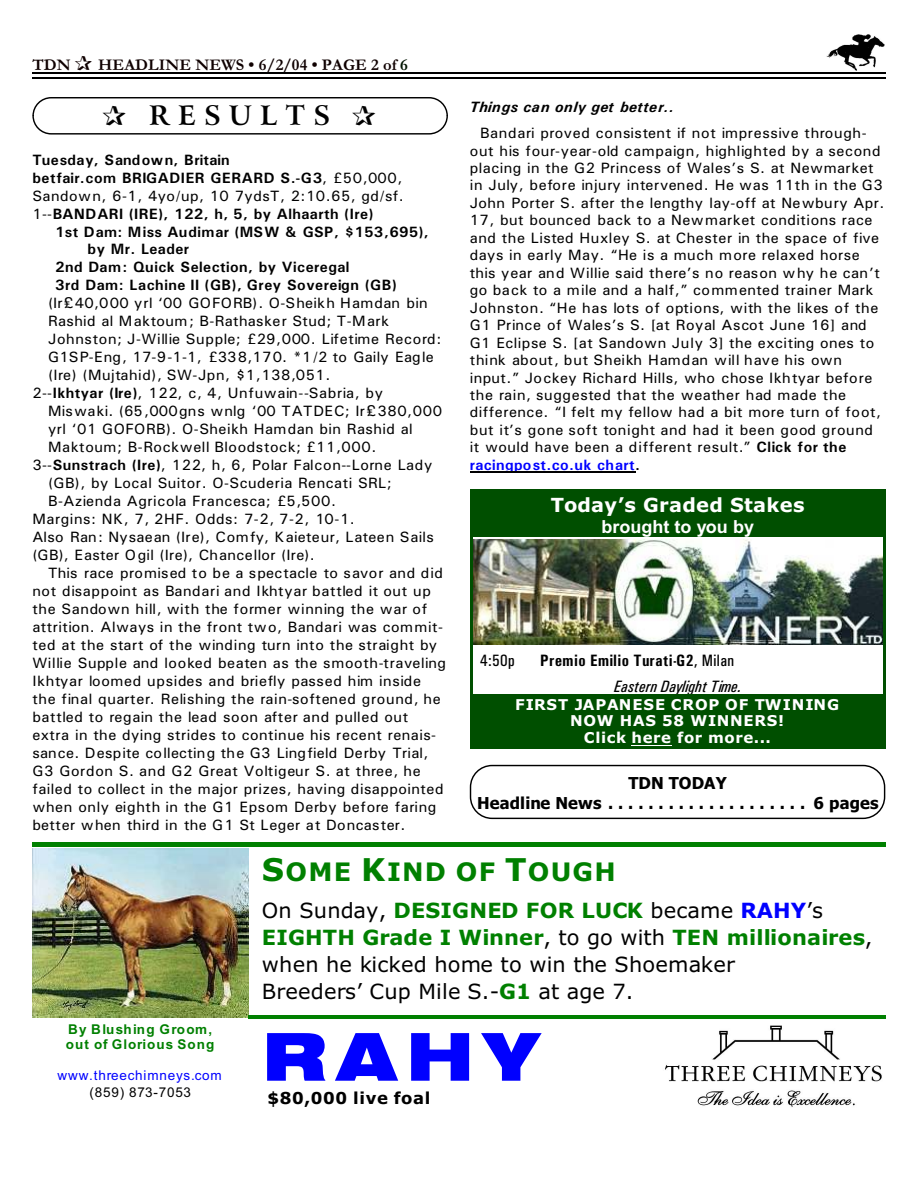
<style>
.page{position:relative;width:918px;height:1188px;background:#fff}
.page>*{position:absolute;margin:0;border:0;box-sizing:border-box;transform-origin:0 0}
.t1{font:66px "Swis 721 Blk Ex BT";color:#00f}
.t2{font:700 27px "Arrus BT";letter-spacing:.295em;color:#000}
.t3{font:700 25.5px "Verdana";letter-spacing:.045em;color:#008000}
.t4{font:21px/26.8px "Verdana";letter-spacing:.01em;color:#000}
.t5{font:700 19.5px "Verdana";letter-spacing:.015em;color:#fff}
.t6{font:700 18px "Arial";color:#fff}
.t7{font:700 16.5px/26px "Univers Condensed";letter-spacing:.025em;color:#000}
.t8{font:700 16.5px/20px "Tahoma";letter-spacing:.01em;color:#000;text-align:center}
.t9{font:700 16.5px "Garamond";letter-spacing:.005em;color:#0f0000}
.t10{font:700 16.5px "Verdana";letter-spacing:.035em;color:#000}
.t11{font:16.5px "Univers Condensed";color:#000}
.t12{font:15px/17.4px "Univers";letter-spacing:.03em;color:#000}
.t13{font:700 15px/18px "Univers";letter-spacing:.03em;color:#000}
.t14{font:15px "Univers";letter-spacing:.01em;color:#000}
.t15{font:700 15px/17px "Verdana";letter-spacing:.05em;color:#fff;text-align:center}
.t16{font:italic 700 15px "Univers";letter-spacing:.02em;color:#000}
.t17{font:700 13.5px/15.9px "Arial";letter-spacing:.075em;color:#008000}
.t18{font:13.5px "Arial";letter-spacing:.06em;color:#00f}
.t19{font:13.5px "Arial";letter-spacing:.06em;color:#000}
.s1{color:#001400}
.s2{font-weight:400}
.s3{font-weight:700}
.s4{font-weight:700;color:#00f}
.s5{font-weight:400;font-style:italic}
.s6{font-size:31.35px}
.s7{font-weight:700;color:#008000}
</style>
<div class="page">
<img style="left:826px;top:34px;width:59px;height:36px">
<hr style="left:32px;top:72px;width:853px;height:1px;background:#000">
<hr style="left:32px;top:77px;width:853px;height:2px;background:#000">
<img style="left:32px;top:848px;width:216px;height:170px">
<img style="left:665px;top:1025px;width:217px;height:82px">
<div style="left:32px;top:842px;width:853px;height:5px;background:#008000"></div>
<hr style="left:248px;top:1015px;width:637px;height:4px;background:#008000">
<div style="left:32px;top:97px;width:416px;height:38px;border:1px solid #000;border-radius:18px"></div>
<img style="left:473px;top:539px;width:409px;height:105px">
<div style="left:473px;top:492px;width:409px;height:45px;background:#004f00"></div>
<div style="left:473px;top:694px;width:409px;height:52px;background:#004f00"></div>
<hr style="left:632px;top:745px;width:40px;height:1px;background:#fff">
<hr style="left:470px;top:489px;width:3px;height:260px;background:#004f00">
<hr style="left:883px;top:489px;width:2px;height:260px;background:#004f00">
<hr style="left:470px;top:489px;width:415px;height:3px;background:#004f00">
<hr style="left:470px;top:746px;width:415px;height:3px;background:#004f00">
<hr style="left:470px;top:471px;width:165px;height:1px;background:#000">
<div style="left:470px;top:765px;width:415px;height:54px;border:1px solid #000;border-radius:22px"></div>
<p class="t9" style="left:32px;top:59px;width:40px">TDN</p>
<p class="t9" style="left:98px;top:59px;width:311px">HEADLINE NEWS • 6/2/04 • PAGE 2 of <span class="s1">6</span></p>
<h2 class="t2" style="left:149px;top:105px;width:183px">RESULTS</h2>
<p class="t13" style="left:32px;top:152px;width:373px">Tuesday, Sandown, Britain<br>betfair.com BRIGADIER GERARD S.-G3<span class="s2">, £50,000, Sandown, 6-1, 4yo/up, 10 7ydsT, 2:10.65, gd/sf.<br>1--</span>BANDARI (IRE), 122, h, 5, by Alhaarth (Ire)</p>
<p class="t13" style="left:55px;top:224px;width:375px">1st Dam: Miss Audimar (MSW &amp; GSP, $153,695),</p>
<p class="t13" style="left:88px;top:242px;width:103px">by Mr. Leader</p>
<p class="t13" style="left:55px;top:260px;width:296px">2nd Dam: Quick Selection, by Viceregal</p>
<p class="t13" style="left:55px;top:277px;width:343px">3rd Dam: Lachine II (GB), Grey Sovereign (GB)</p>
<p class="t14" style="left:48px;top:298px;width:381px">(Ir 40,000 yrl ‘00 GOFORB). O-Sheikh Hamdan bin</p>
<p class="t12" style="left:48px;top:314px;width:342px">Rashid al Maktoum; B-Rathasker Stud; T-Mark</p>
<p class="t12" style="left:48px;top:332px;width:395px">Johnston; J-Willie Supple; £29,000. Lifetime Record:</p>
<p class="t14" style="left:48px;top:352px;width:387px">G1SP-Eng, 17-9-1-1, £338,170. *1/2 to Gaily Eagle</p>
<p class="t12" style="left:48px;top:368px;width:284px">(Ire) (Mujtahid), SW-Jpn, $1,138,051.</p>
<p class="t12" style="left:32px;top:386px;width:352px">2--<span class="s3">Ikhtyar (Ire)</span>, 122, c, 4, Unfuwain--Sabria, by</p>
<p class="t14" style="left:48px;top:406px;width:395px">Miswaki. (65,000gns wnlg ‘00 TATDEC; Ir 380,000</p>
<p class="t12" style="left:48px;top:422px;width:366px">yrl ‘01 GOFORB). O-Sheikh Hamdan bin Rashid al</p>
<p class="t12" style="left:48px;top:440px;width:330px">Maktoum; B-Rockwell Bloodstock; £11,000.</p>
<p class="t12" style="left:32px;top:458px;width:402px">3--<span class="s3">Sunstrach (Ire)</span>, 122, h, 6, Polar Falcon--Lorne Lady</p>
<p class="t12" style="left:48px;top:476px;width:345px">(GB), by Local Suitor. O-Scuderia Rencati SRL;</p>
<p class="t12" style="left:48px;top:494px;width:290px">B-Azienda Agricola Francesca; £5,500.</p>
<p class="t12" style="left:32px;top:512px;width:324px">Margins: NK, 7, 2HF. Odds: 7-2, 7-2, 10-1.</p>
<p class="t14" style="left:32px;top:532px;width:403px">Also Ran: Nysaean (Ire), Comfy, Kaieteur, Lateen Sails</p>
<p class="t12" style="left:32px;top:548px;width:284px">(GB), Easter Ogil (Ire), Chancellor (Ire).</p>
<p class="t14" style="left:48px;top:568px;width:396px">This race promised to be a spectacle to savor and did</p>
<p class="t12" style="left:32px;top:584px;width:400px">not disappoint as Bandari and Ikhtyar battled it out up</p>
<p class="t12" style="left:32px;top:602px;width:396px">the Sandown hill, with the former winning the war of</p>
<p class="t12" style="left:32px;top:620px;width:412px">attrition. Always in the front two, Bandari was commit-</p>
<p class="t12" style="left:32px;top:638px;width:406px">ted at the start of the winding turn into the straight by</p>
<p class="t12" style="left:32px;top:656px;width:415px">Willie Supple and looked beaten as the smooth-traveling</p>
<p class="t12" style="left:32px;top:674px;width:390px">Ikhtyar loomed upsides and briefly passed him inside</p>
<p class="t12" style="left:32px;top:692px;width:410px">the final quarter. Relishing the rain-softened ground, he</p>
<p class="t12" style="left:32px;top:710px;width:377px">battled to regain the lead soon after and pulled out</p>
<p class="t12" style="left:32px;top:728px;width:405px">extra in the dying strides to continue his recent renais-</p>
<p class="t14" style="left:32px;top:748px;width:397px">sance. Despite collecting the G3 Lingfield Derby Trial,</p>
<p class="t12" style="left:32px;top:764px;width:390px">G3 Gordon S. and G2 Great Voltigeur S. at three, he</p>
<p class="t12" style="left:32px;top:782px;width:413px">failed to collect in the major prizes, having disappointed</p>
<p class="t12" style="left:32px;top:800px;width:406px">when only eighth in the G1 Epsom Derby before faring</p>
<p class="t12" style="left:32px;top:818px;width:375px">better when third in the G1 St Leger at Doncaster.</p>
<p class="t16" style="left:470px;top:102px;width:206px">Things can only get better..</p>
<p class="t12" style="left:470px;top:126px;width:416px;text-indent:10px">Bandari proved consistent if not impressive through&shy;out his four-year-old campaign, highlighted by a second placing in the G2 Princess of Wales’s S. at Newmarket in July, before injury intervened. He was 11th in the G3<br>John Porter S. after the lengthy lay-off at Newbury Apr.<br>17, but bounced back to a Newmarket conditions race and the Listed Huxley S. at Chester in the space of five days in early May. “He is a much more relaxed horse this year and Willie said there’s no reason why he can’t go back to a mile and a half,” commented trainer Mark Johnston. “He has lots of options, with the likes of the G1 Prince of Wales’s S. [at Royal Ascot June 16] and G1 Eclipse S. [at Sandown July 3] the exciting ones to think about, but Sheikh Hamdan will have his own input.” Jockey Richard Hills, who chose Ikhtyar before the rain, suggested that the weather had made the difference. “I felt my fellow had a bit more turn of foot, but it’s gone soft tonight and had it been good ground it would have been a different result.” <span class="s3">Click for the </span><span class="s4">racingpost.co.uk chart</span><span class="s3">.</span></p>
<h3 class="t5" style="left:551px;top:498px;width:255px">Today’s Graded Stakes</h3>
<p class="t6" style="left:602px;top:520px;width:154px">brought to you by</p>
<p class="t11" style="left:480px;top:654px;width:36px">4:50p</p>
<p class="t7" style="left:614px;top:649px;width:129px;text-indent:-74px">Premio Emilio Turati-G2<span class="s2">, Milan<br></span><span class="s5">Eastern Daylight Time.</span></p>
<p class="t15" style="left:515px;top:697px;width:326px">FIRST JAPANESE CROP OF TWINING<br>NOW HAS 58 WINNERS!<br>Click here for more...</p>
<p class="t8" style="left:477px;top:774px;width:403px">TDN TODAY<br>Headline News.................... 6 pages</p>
<p class="t17" style="left:66px;top:1022px;width:150px">By Blushing Groom, out of Glorious Song</p>
<p class="t18" style="left:58px;top:1070px;width:166px">www.threechimneys.com</p>
<p class="t19" style="left:89px;top:1087px;width:103px">(859) 873-7053</p>
<h3 class="t3" style="left:262px;top:862px;width:355px"><span class="s6">S</span>OME <span class="s6">K</span>IND OF <span class="s6">T</span>OUGH</h3>
<h3 class="t4" style="left:262px;top:899px;width:612px">On Sunday, <span class="s7">DESIGNED FOR LUCK</span> became <span class="s4">RAHY</span>’s <span class="s7">EIGHTH Grade I Winner</span>, to go with <span class="s7">TEN millionaires</span>, when he kicked home to win the Shoemaker<br>Breeders’ Cup Mile S.-<span class="s7">G1</span> at age 7.</h3>
<h1 class="t1" style="left:262px;top:1031px;width:278px">RAHY</h1>
<p class="t10" style="left:268px;top:1092px;width:164px">$80,000 live foal</p>
</div>
